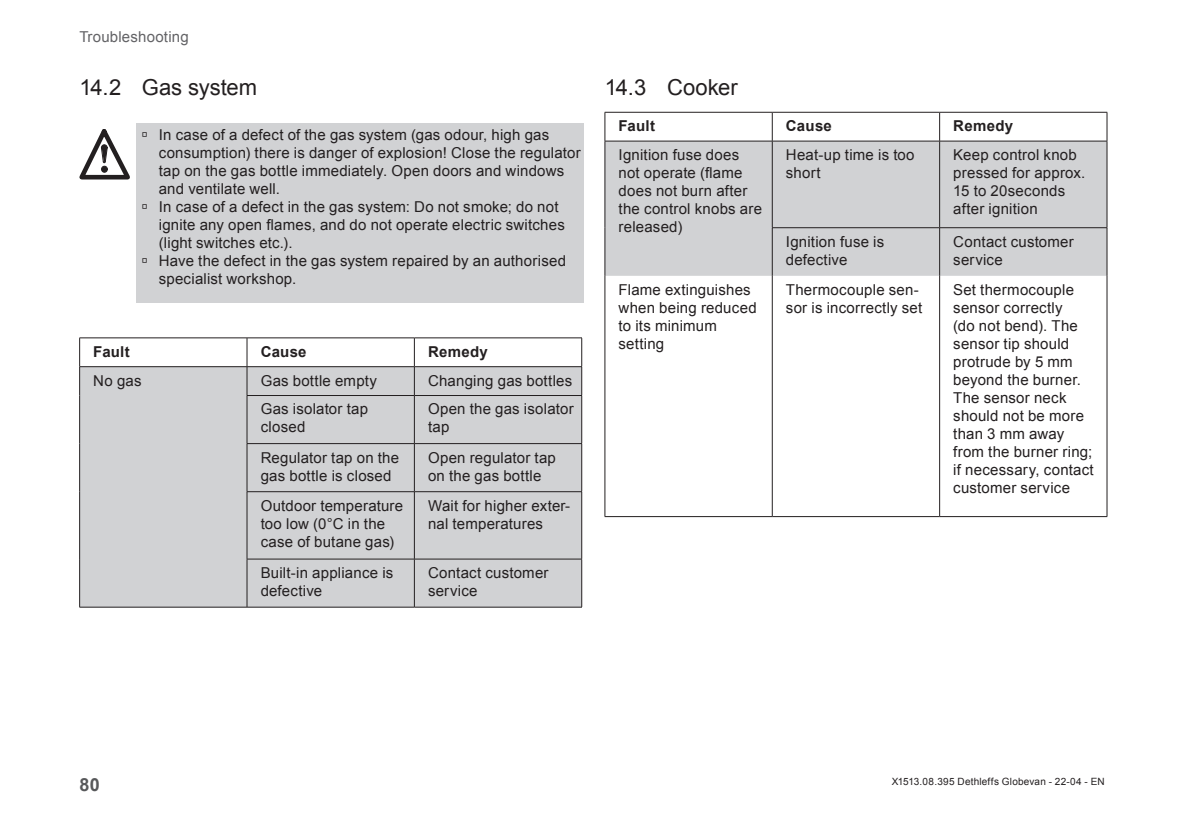
<style>
.page{position:relative;width:1191px;height:823px;background:#fff}
.page>*{position:absolute;margin:0;border:0;box-sizing:border-box;transform-origin:0 0}
.t1{font:22px "Arial";letter-spacing:-.005em;color:#231f20}
.t2{font:700 18px "Arial";color:#57585a}
.Tabelle_Grundtext{font:15px/18px "Arial";letter-spacing:.015em;color:#231f20}
.Tabelle_Kopfzeile{font:700 15px "Arial";letter-spacing:.015em;color:#231f20}
.t3{font:15px "Arial";letter-spacing:.015em;color:#636366}
.t4{font:10px "Arial";letter-spacing:.025em;color:#231f20}
</style>
<div class="page">
<div style="left:136px;top:123px;width:447px;height:179px;background:#d1d2d4"></div>
<svg style="left:79px;top:129px;width:51px;height:50px"></svg>
<div style="left:80px;top:367px;width:501px;height:239px;background:#d1d2d4"></div>
<hr style="left:79px;top:606px;width:168px;height:1px;background:#231f20">
<hr style="left:79px;top:337px;width:168px;height:1px;background:#231f20">
<hr style="left:247px;top:337px;width:167px;height:1px;background:#231f20">
<hr style="left:414px;top:337px;width:168px;height:1px;background:#231f20">
<hr style="left:79px;top:366px;width:168px;height:1px;background:#231f20">
<svg style="left:79px;top:338px;width:1px;height:57px"></svg>
<hr style="left:247px;top:366px;width:167px;height:1px;background:#231f20">
<svg style="left:247px;top:338px;width:1px;height:57px"></svg>
<hr style="left:414px;top:366px;width:168px;height:1px;background:#231f20">
<svg style="left:414px;top:338px;width:1px;height:57px"></svg>
<svg style="left:581px;top:338px;width:1px;height:57px"></svg>
<hr style="left:79px;top:395px;width:1px;height:48px;background:#231f20">
<hr style="left:247px;top:395px;width:167px;height:1px;background:#231f20">
<hr style="left:247px;top:395px;width:1px;height:48px;background:#231f20">
<hr style="left:414px;top:395px;width:168px;height:1px;background:#231f20">
<hr style="left:414px;top:395px;width:1px;height:48px;background:#231f20">
<hr style="left:581px;top:395px;width:1px;height:48px;background:#231f20">
<hr style="left:79px;top:443px;width:1px;height:48px;background:#231f20">
<hr style="left:247px;top:443px;width:167px;height:1px;background:#231f20">
<hr style="left:247px;top:443px;width:1px;height:48px;background:#231f20">
<hr style="left:414px;top:443px;width:168px;height:1px;background:#231f20">
<hr style="left:414px;top:443px;width:1px;height:48px;background:#231f20">
<hr style="left:581px;top:443px;width:1px;height:48px;background:#231f20">
<hr style="left:79px;top:491px;width:1px;height:67px;background:#231f20">
<hr style="left:247px;top:491px;width:167px;height:1px;background:#231f20">
<hr style="left:247px;top:491px;width:1px;height:67px;background:#231f20">
<hr style="left:414px;top:491px;width:168px;height:1px;background:#231f20">
<hr style="left:414px;top:491px;width:1px;height:67px;background:#231f20">
<hr style="left:581px;top:491px;width:1px;height:67px;background:#231f20">
<hr style="left:79px;top:558px;width:1px;height:48px;background:#231f20">
<hr style="left:247px;top:558px;width:167px;height:1px;background:#231f20">
<hr style="left:247px;top:559px;width:1px;height:47px;background:#231f20">
<hr style="left:414px;top:558px;width:168px;height:1px;background:#231f20">
<hr style="left:414px;top:559px;width:1px;height:47px;background:#231f20">
<hr style="left:581px;top:559px;width:1px;height:47px;background:#231f20">
<hr style="left:247px;top:606px;width:167px;height:1px;background:#231f20">
<hr style="left:414px;top:606px;width:168px;height:1px;background:#231f20">
<div style="left:605px;top:142px;width:501px;height:133px;background:#d1d2d4"></div>
<hr style="left:604px;top:112px;width:168px;height:1px;background:#231f20">
<svg style="left:604px;top:112px;width:1px;height:29px"></svg>
<hr style="left:772px;top:112px;width:167px;height:1px;background:#231f20">
<svg style="left:772px;top:112px;width:1px;height:29px"></svg>
<hr style="left:939px;top:112px;width:168px;height:1px;background:#231f20">
<svg style="left:939px;top:112px;width:1px;height:29px"></svg>
<svg style="left:1106px;top:112px;width:1px;height:29px"></svg>
<hr style="left:604px;top:141px;width:168px;height:1px;background:#231f20">
<hr style="left:604px;top:141px;width:1px;height:86px;background:#231f20">
<hr style="left:772px;top:141px;width:167px;height:1px;background:#231f20">
<hr style="left:772px;top:141px;width:1px;height:86px;background:#231f20">
<hr style="left:939px;top:141px;width:168px;height:1px;background:#231f20">
<hr style="left:939px;top:141px;width:1px;height:86px;background:#231f20">
<hr style="left:1106px;top:141px;width:1px;height:86px;background:#231f20">
<hr style="left:604px;top:227px;width:1px;height:48px;background:#231f20">
<hr style="left:772px;top:227px;width:167px;height:1px;background:#231f20">
<hr style="left:772px;top:228px;width:1px;height:47px;background:#231f20">
<hr style="left:939px;top:227px;width:168px;height:1px;background:#231f20">
<hr style="left:939px;top:228px;width:1px;height:47px;background:#231f20">
<hr style="left:1106px;top:228px;width:1px;height:47px;background:#231f20">
<hr style="left:604px;top:275px;width:1px;height:241px;background:#231f20">
<hr style="left:772px;top:275px;width:1px;height:241px;background:#231f20">
<hr style="left:939px;top:275px;width:1px;height:241px;background:#231f20">
<hr style="left:1106px;top:275px;width:1px;height:241px;background:#231f20">
<hr style="left:604px;top:516px;width:168px;height:1px;background:#231f20">
<hr style="left:772px;top:516px;width:167px;height:1px;background:#231f20">
<hr style="left:939px;top:516px;width:168px;height:1px;background:#231f20">
<p class="t3" style="left:79px;top:27px;width:111px">Troubleshooting</p>
<p class="t1" style="left:79px;top:73px;width:179px">14.2 Gas system</p>
<p class="Tabelle_Grundtext" style="left:159px;top:126px;width:423px;text-indent:-17px">→ In case of a defect of the gas system (gas odour, high gas consumption) there is danger of explosion! Close the regulator tap on the gas bottle immediately. Open doors and windows and ventilate well.</p>
<p class="Tabelle_Grundtext" style="left:159px;top:198px;width:407px;text-indent:-17px">→ In case of a defect in the gas system: Do not smoke; do not ignite any open flames, and do not operate electric switches (light switches etc.).</p>
<p class="Tabelle_Grundtext" style="left:159px;top:252px;width:409px;text-indent:-17px">→ Have the defect in the gas system repaired by an authorised specialist workshop.</p>
<p class="Tabelle_Kopfzeile" style="left:93px;top:341px;width:38px">Fault</p>
<p class="Tabelle_Kopfzeile" style="left:261px;top:341px;width:47px">Cause</p>
<p class="Tabelle_Kopfzeile" style="left:428px;top:341px;width:61px">Remedy</p>
<p class="Tabelle_Grundtext" style="left:93px;top:371px;width:50px">No gas</p>
<p class="Tabelle_Grundtext" style="left:261px;top:371px;width:118px">Gas bottle empty</p>
<p class="Tabelle_Grundtext" style="left:428px;top:371px;width:146px">Changing gas bottles</p>
<p class="Tabelle_Grundtext" style="left:261px;top:400px;width:109px">Gas isolator tap closed</p>
<p class="Tabelle_Grundtext" style="left:428px;top:400px;width:147px">Open the gas isolator tap</p>
<p class="Tabelle_Grundtext" style="left:261px;top:448px;width:140px">Regulator tap on the gas bottle is closed</p>
<p class="Tabelle_Grundtext" style="left:428px;top:448px;width:129px">Open regulator tap on the gas bottle</p>
<p class="Tabelle_Grundtext" style="left:261px;top:496px;width:144px">Outdoor temperature too low (0°C in the case of butane gas)</p>
<p class="Tabelle_Grundtext" style="left:428px;top:496px;width:144px">Wait for higher exter&shy;nal temperatures</p>
<p class="Tabelle_Grundtext" style="left:261px;top:563px;width:134px">Built-in appliance is defective</p>
<p class="Tabelle_Grundtext" style="left:428px;top:563px;width:122px">Contact customer service</p>
<p class="t1" style="left:604px;top:73px;width:134px">14.3 Cooker</p>
<p class="Tabelle_Kopfzeile" style="left:618px;top:116px;width:38px">Fault</p>
<p class="Tabelle_Kopfzeile" style="left:786px;top:116px;width:47px">Cause</p>
<p class="Tabelle_Kopfzeile" style="left:953px;top:116px;width:61px">Remedy</p>
<p class="Tabelle_Grundtext" style="left:618px;top:146px;width:145px">Ignition fuse does not operate (flame does not burn after the control knobs are released)</p>
<p class="Tabelle_Grundtext" style="left:786px;top:146px;width:130px">Heat-up time is too short</p>
<p class="Tabelle_Grundtext" style="left:953px;top:146px;width:134px">Keep control knob pressed for approx.<br>15 to 20seconds after ignition</p>
<p class="Tabelle_Grundtext" style="left:786px;top:232px;width:100px">Ignition fuse is defective</p>
<p class="Tabelle_Grundtext" style="left:953px;top:232px;width:122px">Contact customer service</p>
<p class="Tabelle_Grundtext" style="left:618px;top:280px;width:140px">Flame extinguishes when being reduced to its minimum setting</p>
<p class="Tabelle_Grundtext" style="left:786px;top:280px;width:138px">Thermocouple sen&shy;sor is incorrectly set</p>
<p class="Tabelle_Grundtext" style="left:953px;top:280px;width:142px">Set thermocouple sensor correctly<br>(do not bend). The sensor tip should protrude by 5 mm beyond the burner.<br>The sensor neck should not be more than 3 mm away from the burner ring; if necessary, contact customer service</p>
<p class="t2" style="left:79px;top:771px;width:22px">80</p>
<p class="t4" style="left:891px;top:774px;width:215px">X1513.08.395 Dethleffs Globevan - 22-04 - EN</p>
</div>
